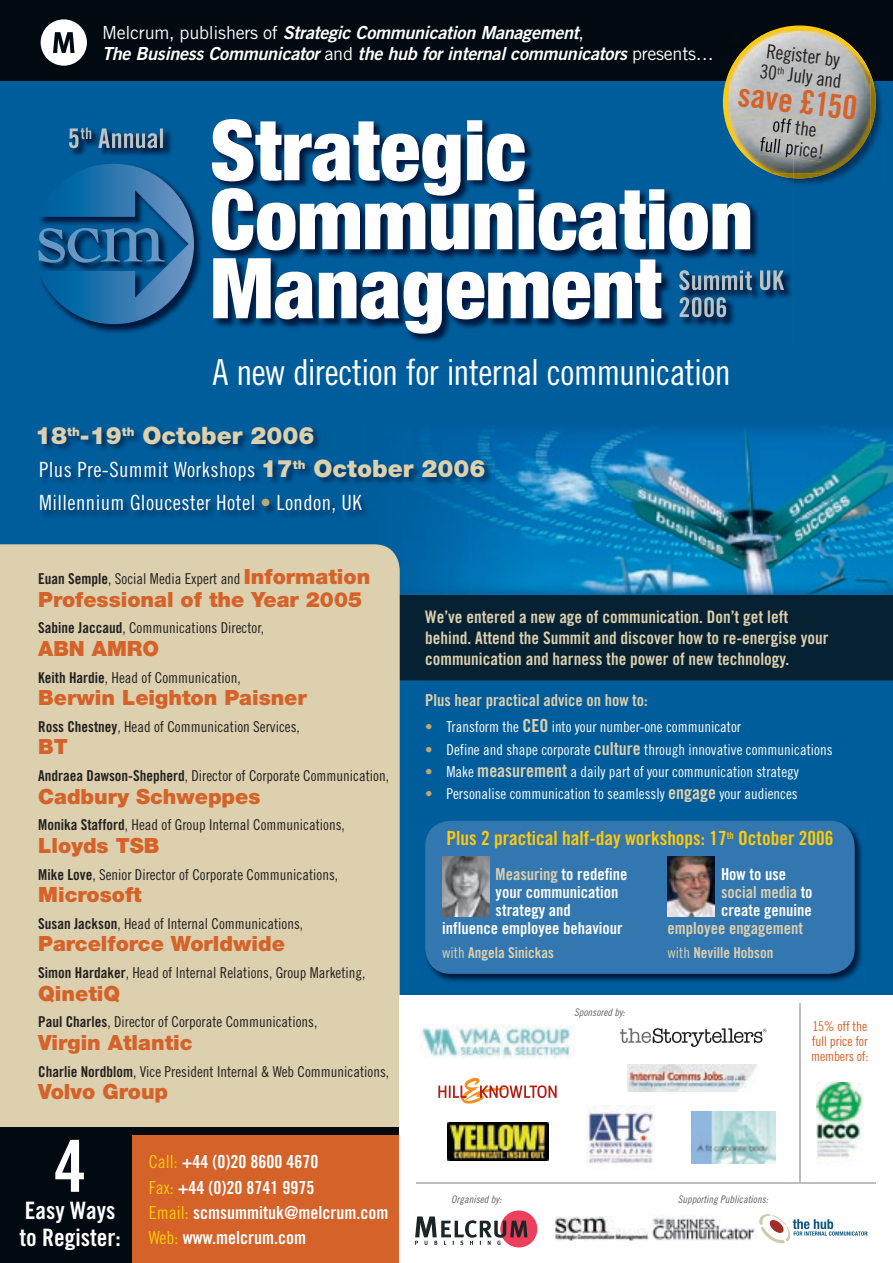
<style>
.page{position:relative;width:893px;height:1263px;background:#fff}
.page>*{position:absolute;margin:0;border:0;box-sizing:border-box;transform-origin:0 0}
.t1{font:72px "Trade Gothic Bold Cond Twenty";color:#fff}
.t2{font:36px "Trade Gothic Cond Eighteen";letter-spacing:-.02em;color:#fff}
.t3{font:33px "Trade Gothic Bold Cond Twenty";color:#d46229}
.t4{font:900 24px "Helvetica Neue";color:#ddd0ae}
.t5{font:24px/27px "Trade Gothic Bold Cond Twenty";color:#fff}
.t6{font:900 21px "Helvetica Neue";color:#d46229}
.t7{font:21px/33.8px "Trade Gothic Cond Eighteen";letter-spacing:.02em;color:#fff}
.t8{font:19.5px "Trade Gothic Bold Cond Twenty";color:#feca0a}
.t9{font:19.5px/21px "Trade Gothic Cond Eighteen";color:#231f20}
.t10{font:italic 18px/21px "Trade Gothic Bold Two";letter-spacing:-.015em;color:#fff}
.t11{font:18px/25.2px "Trade Gothic Bold Cond Twenty";color:#fff}
.t12{font:17.25px/21px "Trade Gothic Bold Cond Twenty";color:#ddd0ae}
.t13{font:16.5px/18px "Trade Gothic Bold Cond Twenty";color:#fff}
.t14{font:16.5px "Trade Gothic Bold Cond Twenty";color:#ddd0ae}
.t15{font:15px "Trade Gothic Cond Eighteen";color:#231f20}
.t16{font:15px "Trade Gothic Cond Eighteen";color:#fff}
.t17{font:15px "Trade Gothic Bold Cond Twenty";color:#ddd0ae}
.t18{font:13.5px/15px "Trade Gothic Cond Eighteen";letter-spacing:-.01em;color:#d46229;text-align:justify}
.t19{font:10.5px "Trade Gothic Cond Eighteen Obl";color:#636366}
.s1{font-family:"Trade Gothic";font-style:normal}
.s2{font-family:"Helvetica Neue";font-weight:900;font-size:24px;color:#ddd0ae}
.s3{color:#bea86d}
.s4{font-family:"Trade Gothic Bold Cond Twenty"}
.s5{font-family:"Helvetica Neue";font-weight:900;font-size:21px;color:#d46229}
.s6{font-family:"Trade Gothic Cond Eighteen";color:#feca0a}
.s7{font-family:"Trade Gothic Bold Cond Twenty";font-size:18px;color:#ddd0ae}
.s8{color:#ddd0ae}
.s9{font-family:"Trade Gothic Cond Eighteen"}
</style>
<div class="page">
<div style="left:0;top:75px;width:893px;height:1188px;background:#005d9c"></div>
<img style="left:472px;top:428px;width:421px;height:167px">
<img style="left:423px;top:521px;width:49px;height:72px">
<div style="left:400px;top:596px;width:493px;height:84px;background:#052132"></div>
<img style="left:366px;top:595px;width:527px;height:1px">
<div style="left:0;top:544px;width:400px;height:583px;background:#ddd0ae"></div>
<div style="left:0;top:0;width:893px;height:81px;background:#020a11"></div>
<svg style="left:41px;top:19px;width:46px;height:47px"></svg>
<div style="left:0;top:1127px;width:408px;height:136px;background:#020a11"></div>
<div style="left:132px;top:1135px;width:268px;height:128px;background:#d46229"></div>
<div style="left:400px;top:995px;width:493px;height:268px;background:#fff"></div>
<svg style="left:759px;top:1214px;width:108px;height:30px"></svg>
<img style="left:816px;top:1082px;width:47px;height:76px">
<hr style="left:799px;top:1003px;width:1px;height:179px;background:#bcbdc0">
<img style="left:41px;top:428px;width:453px;height:93px">
<img style="left:555px;top:1216px;width:94px;height:25px">
<img style="left:627px;top:1064px;width:130px;height:27px">
<div style="left:500px;top:1210px;width:37px;height:37px;background:#ee3f5c;border-radius:50%"></div>
<svg style="left:415px;top:1216px;width:112px;height:29px"></svg>
<img style="left:794px;top:75px;width:82px;height:104px">
<img style="left:728px;top:31px;width:107px;height:87px">
<img style="left:731px;top:34px;width:140px;height:139px">
<img style="left:774px;top:117px;width:43px;height:20px">
<img style="left:794px;top:141px;width:29px;height:21px">
<img style="left:70px;top:127px;width:722px;height:215px">
<img style="left:750px;top:118px;width:44px;height:69px">
<img style="left:771px;top:173px;width:23px;height:5px">
<img style="left:750px;top:137px;width:21px;height:36px">
<img style="left:772px;top:118px;width:22px;height:16px">
<img style="left:759px;top:137px;width:35px;height:21px">
<svg style="left:212px;top:118px;width:538px;height:132px"></svg>
<svg style="left:213px;top:258px;width:448px;height:76px"></svg>
<svg style="left:679px;top:270px;width:73px;height:20px"></svg>
<svg style="left:760px;top:270px;width:24px;height:20px"></svg>
<svg style="left:680px;top:297px;width:46px;height:20px"></svg>
<svg style="left:38px;top:164px;width:156px;height:160px"></svg>
<svg style="left:69px;top:128px;width:22px;height:20px"></svg>
<svg style="left:98px;top:128px;width:59px;height:20px"></svg>
<hr style="left:160px;top:128px;width:3px;height:20px;background:#bcc1c4">
<img style="left:425px;top:820px;width:437px;height:162px">
<div style="left:425px;top:821px;width:430px;height:153px;background:#3277b0;border-radius:26px"></div>
<img style="left:442px;top:856px;width:47px;height:60px">
<img style="left:668px;top:856px;width:46px;height:60px">
<svg style="left:620px;top:1028px;width:146px;height:19px"></svg>
<svg style="left:438px;top:1078px;width:119px;height:26px"></svg>
<img style="left:421px;top:1025px;width:153px;height:34px">
<img style="left:652px;top:1215px;width:104px;height:25px">
<img style="left:587px;top:1106px;width:68px;height:58px">
<img style="left:691px;top:1111px;width:85px;height:53px">
<hr style="left:417px;top:1182px;width:459px;height:1px;background:#bcbdc0">
<img style="left:447px;top:1123px;width:101px;height:38px">
<p class="t10" style="left:102px;top:21px;width:613px"><span class="s1">Melcrum, publishers of</span> Strategic Communication Management<span class="s1">,<br></span>The Business Communicator <span class="s1">and</span> the hub for internal communicators <span class="s1">presents…</span></p>
<h3 class="t9" style="left:764px;top:39px;width:84px;rotate:7deg">Register by<br>30<sup>th</sup> July and</h3>
<h3 class="t3" style="left:741px;top:74px;width:121px;rotate:7deg">save £150</h3>
<h3 class="t9" style="left:763px;top:112px;width:67px;text-align:center;rotate:7deg">off the full price!</h3>
<h2 class="t2" style="left:213px;top:351px;width:520px">A new direction for internal communication</h2>
<h3 class="t4" style="left:35px;top:421px;width:281px">18<sup>th</sup>-19<sup>th</sup> October 2006</h3>
<h3 class="t7" style="left:39px;top:452px;width:448px">Plus Pre-Summit Workshops <span class="s2">17</span><sup>th</sup> <span class="s2">October 2006<br></span>Millennium Gloucester Hotel <span class="s3">•</span> London, UK</h3>
<p class="t15" style="left:38px;top:570px;width:334px"><span class="s4">Euan Semple</span>, Social Media Expert and <span class="s5">Information</span></p>
<h3 class="t6" style="left:38px;top:586px;width:325px">Professional of the Year 2005</h3>
<p class="t15" style="left:38px;top:619px;width:227px"><span class="s4">Sabine Jaccaud</span>, Communications Director,</p>
<h3 class="t6" style="left:38px;top:636px;width:122px">ABN AMRO</h3>
<p class="t15" style="left:38px;top:668px;width:204px"><span class="s4">Keith Hardie</span>, Head of Communication,</p>
<h3 class="t6" style="left:38px;top:685px;width:270px">Berwin Leighton Paisner</h3>
<p class="t15" style="left:38px;top:717px;width:263px"><span class="s4">Ross Chestney</span>, Head of Communication Services,</p>
<h3 class="t6" style="left:38px;top:734px;width:31px">BT</h3>
<p class="t15" style="left:38px;top:767px;width:352px"><span class="s4">Andraea Dawson-Shepherd</span>, Director of Corporate Communication,</p>
<h3 class="t6" style="left:38px;top:783px;width:224px">Cadbury Schweppes</h3>
<p class="t15" style="left:38px;top:816px;width:308px"><span class="s4">Monika Stafford</span>, Head of Group Internal Communications,</p>
<h3 class="t6" style="left:38px;top:833px;width:123px">Lloyds TSB</h3>
<p class="t15" style="left:38px;top:865px;width:301px"><span class="s4">Mike Love</span>, Senior Director of Corporate Communications,</p>
<h3 class="t6" style="left:38px;top:882px;width:105px">Microsoft</h3>
<p class="t15" style="left:38px;top:914px;width:266px"><span class="s4">Susan Jackson</span>, Head of Internal Communications,</p>
<h3 class="t6" style="left:38px;top:931px;width:248px">Parcelforce Worldwide</h3>
<p class="t15" style="left:38px;top:964px;width:329px"><span class="s4">Simon Hardaker</span>, Head of Internal Relations, Group Marketing,</p>
<h3 class="t6" style="left:38px;top:980px;width:84px">QinetiQ</h3>
<p class="t15" style="left:38px;top:1013px;width:281px"><span class="s4">Paul Charles</span>, Director of Corporate Communications,</p>
<h3 class="t6" style="left:38px;top:1030px;width:156px">Virgin Atlantic</h3>
<p class="t15" style="left:38px;top:1062px;width:352px"><span class="s4">Charlie Nordblom</span>, Vice President Internal &amp; Web Communications,</p>
<h3 class="t6" style="left:38px;top:1079px;width:131px">Volvo Group</h3>
<h1 class="t1" style="left:54px;top:1122px;width:33px">4</h1>
<h3 class="t5" style="left:20px;top:1196px;width:103px">Easy Ways to Register:</h3>
<p class="t11" style="left:149px;top:1149px;width:241px"><span class="s6">Call:</span> +44 (0)20 8600 4670<br><span class="s6">Fax:</span> +44 (0)20 8741 9975<br><span class="s6">Email:</span> scmsummituk@melcrum.com<br><span class="s6">Web:</span> www.melcrum.com</p>
<p class="t12" style="left:425px;top:607px;width:405px">We’ve entered a new age of communication. Don’t get left behind. Attend the Summit and discover how to re-energise your communication and harness the power of new technology.</p>
<p class="t14" style="left:425px;top:690px;width:224px">Plus hear practical advice on how to:</p>
<p class="t16" style="left:425px;top:718px;width:317px"><span class="s3">•</span> Transform the <span class="s7">CEO</span> into your number-one communicator</p>
<p class="t16" style="left:425px;top:740px;width:409px"><span class="s3">•</span> Define and shape corporate <span class="s7">culture</span> through innovative communications</p>
<p class="t16" style="left:425px;top:762px;width:375px"><span class="s3">•</span> Make <span class="s7">measurement</span> a daily part of your communication strategy</p>
<p class="t16" style="left:425px;top:785px;width:374px"><span class="s3">•</span> Personalise communication to seamlessly <span class="s7">engage</span> your audiences</p>
<h3 class="t8" style="left:446px;top:826px;width:389px">Plus 2 practical half-day workshops: 17<sup>th</sup> October 2006</h3>
<p class="t13" style="left:496px;top:865px;width:133px"><span class="s8">Measuring</span> to redefine</p>
<p class="t13" style="left:496px;top:883px;width:124px">your communication</p>
<p class="t13" style="left:496px;top:901px;width:77px">strategy and</p>
<p class="t13" style="left:442px;top:919px;width:182px">influence employee behaviour</p>
<p class="t17" style="left:442px;top:943px;width:113px"><span class="s9">with</span> Angela Sinickas</p>
<p class="t13" style="left:721px;top:865px;width:93px">How to use <span class="s8">social media</span> to create genuine</p>
<p class="t14" style="left:668px;top:918px;width:137px">employee engagement</p>
<p class="t17" style="left:668px;top:943px;width:107px"><span class="s9">with</span> Neville Hobson</p>
<p class="t19" style="left:574px;top:1006px;width:52px">Sponsored by:</p>
<p class="t18" style="left:811px;top:1019px;width:59px">15% off the full price for members of:</p>
<p class="t19" style="left:451px;top:1193px;width:52px">Organised by:</p>
<p class="t19" style="left:678px;top:1193px;width:92px">Supporting Publications:</p>
</div>
